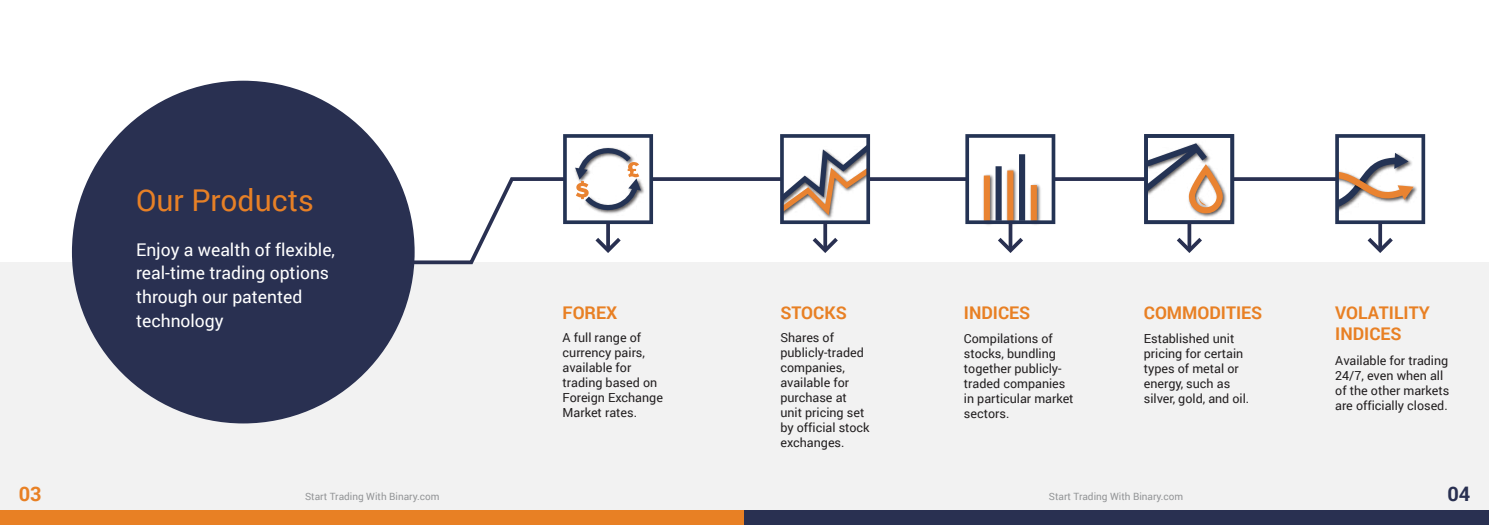
<style>
.page{position:relative;width:1489px;height:525px;background:#fff}
.page>*{position:absolute;margin:0;border:0;box-sizing:border-box;transform-origin:0 0}
.t1{font:30px "Roboto";color:#e78026}
.t2{font:700 20px "Roboto";color:#e88024}
.t3{font:700 20px "Roboto";color:#293051}
.t4{font:17.5px/23.8px "Roboto";color:#fff}
.t5{font:700 17.5px/21px "Roboto";color:#e88024}
.t6{font:12.5px/15px "Roboto";color:#221f20}
.t7{font:10px "Roboto";color:#939597}
</style>
<div class="page">
<div style="left:0;top:262px;width:744px;height:263px;background:#f2f2f2"></div>
<div style="left:72px;top:81px;width:343px;height:342px;background:#293051;border-radius:50%"></div>
<div style="left:744px;top:262px;width:186px;height:263px;background:#f2f2f2"></div>
<svg style="left:401px;top:175px;width:998px;height:91px"></svg>
<div style="left:930px;top:262px;width:186px;height:263px;background:#f2f2f2"></div>
<div style="left:1116px;top:262px;width:186px;height:263px;background:#f2f2f2"></div>
<div style="left:1302px;top:262px;width:186px;height:263px;background:#f2f2f2"></div>
<div style="left:0;top:510px;width:744px;height:15px;background:#e88024"></div>
<div style="left:744px;top:510px;width:744px;height:15px;background:#293051"></div>
<svg style="left:563px;top:134px;width:90px;height:90px"></svg>
<img style="left:981px;top:224px;width:14px;height:2px">
<img style="left:1004px;top:224px;width:15px;height:2px">
<img style="left:1028px;top:224px;width:14px;height:2px">
<svg style="left:965px;top:134px;width:90px;height:90px"></svg>
<svg style="left:1335px;top:134px;width:90px;height:90px"></svg>
<svg style="left:1144px;top:134px;width:90px;height:90px"></svg>
<svg style="left:780px;top:134px;width:90px;height:90px"></svg>
<svg style="left:606px;top:222px;width:4px;height:12px"></svg>
<svg style="left:591px;top:234px;width:33px;height:22px"></svg>
<svg style="left:823px;top:222px;width:4px;height:12px"></svg>
<svg style="left:808px;top:234px;width:34px;height:22px"></svg>
<svg style="left:1008px;top:222px;width:4px;height:12px"></svg>
<svg style="left:994px;top:234px;width:33px;height:22px"></svg>
<svg style="left:1187px;top:222px;width:4px;height:12px"></svg>
<svg style="left:1172px;top:234px;width:34px;height:22px"></svg>
<svg style="left:1378px;top:222px;width:4px;height:12px"></svg>
<svg style="left:1363px;top:234px;width:33px;height:22px"></svg>
<h1 class="t1" style="left:136px;top:186px;width:179px">Our Products</h1>
<h3 class="t4" style="left:136px;top:238px;width:200px">Enjoy a wealth of flexible, real-time trading options through our patented technology</h3>
<h3 class="t5" style="left:562px;top:303px;width:56px">FOREX</h3>
<p class="t6" style="left:562px;top:331px;width:102px">A full range of currency pairs, available for trading based on<br>Foreign Exchange<br>Market rates.</p>
<h3 class="t5" style="left:780px;top:303px;width:68px">STOCKS</h3>
<p class="t6" style="left:780px;top:331px;width:91px">Shares of publicly-traded companies, available for purchase at unit pricing set by official stock exchanges.</p>
<h3 class="t5" style="left:964px;top:303px;width:68px">INDICES</h3>
<h3 class="t5" style="left:1143px;top:303px;width:120px">COMMODITIES</h3>
<h3 class="t5" style="left:1335px;top:303px;width:96px">VOLATILITY<br>INDICES</h3>
<p class="t6" style="left:1335px;top:354px;width:116px">Available for trading<br>24/7, even when all of the other markets are officially closed.</p>
<p class="t6" style="left:964px;top:331px;width:111px">Compilations of stocks, bundling together publicly&shy;traded companies in particular market sectors.</p>
<p class="t6" style="left:1143px;top:331px;width:107px">Established unit pricing for certain types of metal or energy, such as silver, gold, and oil.</p>
<h2 class="t2" style="left:19px;top:484px;width:24px">03</h2>
<p class="t7" style="left:305px;top:491px;width:136px">Start Trading With Binary.com</p>
<p class="t7" style="left:1049px;top:491px;width:136px">Start Trading With Binary.com</p>
<h2 class="t3" style="left:1447px;top:484px;width:24px">04</h2>
</div>
